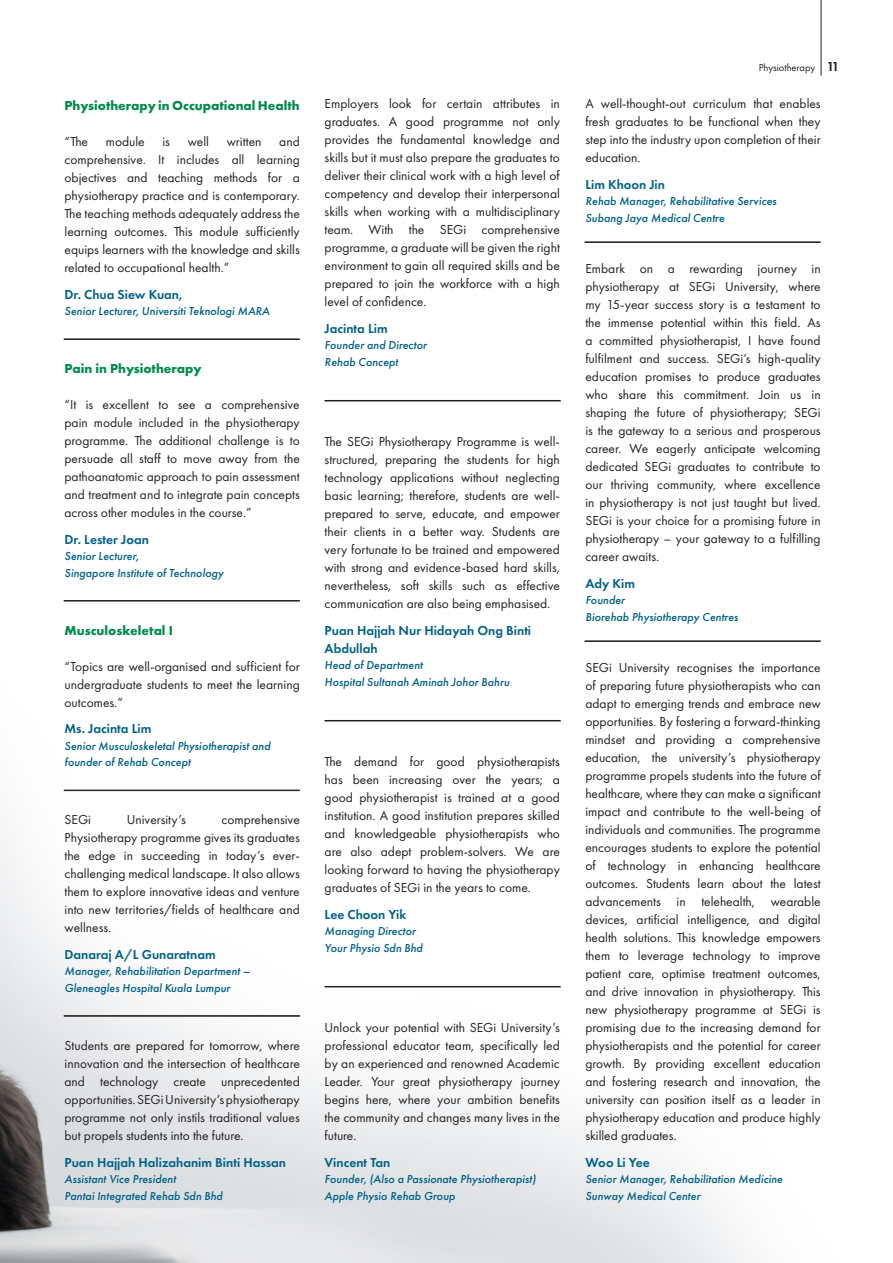
<style>
.page{position:relative;width:893px;height:1263px;background:#fff}
.page>*{position:absolute;margin:0;border:0;box-sizing:border-box;transform-origin:0 0}
.t1{font:13.5px/18px "Futura PT";color:#231f20;text-align:justify}
.t2{font:600 13.5px/18px "Futura PT";color:#006186}
.t3{font:700 13.5px "Futura PT";color:#008b4c}
.t4{font:italic 500 12px/16.5px "Futura PT";color:#006186}
.t5{font:10.5px "Futura PT";color:#231f20}
.s1{font-weight:600;font-size:13.5px}
</style>
<div class="page">
<hr style="left:821px;top:0;width:1px;height:76px;background:#231f20">
<img style="left:0;top:600px;width:821px;height:663px">
<hr style="left:64px;top:339px;width:236px;height:1px;background:#231f20">
<hr style="left:325px;top:400px;width:236px;height:1px;background:#231f20">
<hr style="left:325px;top:401px;width:236px;height:1px;background:#231f20">
<hr style="left:325px;top:720px;width:236px;height:1px;background:#231f20">
<hr style="left:325px;top:721px;width:236px;height:1px;background:#231f20">
<hr style="left:585px;top:641px;width:236px;height:1px;background:#231f20">
<hr style="left:585px;top:242px;width:236px;height:1px;background:#231f20">
<hr style="left:325px;top:986px;width:236px;height:1px;background:#231f20">
<hr style="left:325px;top:987px;width:236px;height:1px;background:#231f20">
<hr style="left:64px;top:600px;width:236px;height:1px;background:#231f20">
<hr style="left:64px;top:601px;width:236px;height:1px;background:#231f20">
<hr style="left:64px;top:790px;width:236px;height:1px;background:#231f20">
<hr style="left:64px;top:1015px;width:236px;height:1px;background:#231f20">
<hr style="left:64px;top:1016px;width:236px;height:1px;background:#231f20">
<p class="t3" style="left:65px;top:97px;width:237px">Physiotherapy in Occupational Health</p>
<p class="t1" style="left:65px;top:133px;width:25px">“The</p>
<p class="t1" style="left:106px;top:133px;width:41px">module</p>
<p class="t1" style="left:162px;top:133px;width:9px">is</p>
<p class="t1" style="left:188px;top:133px;width:23px">well</p>
<p class="t1" style="left:227px;top:133px;width:36px">written</p>
<p class="t1" style="left:65px;top:133px;width:237px;text-indent:215px">and comprehensive. It includes all learning objectives and teaching methods for a physiotherapy practice and is contemporary.<br>The teaching methods adequately address the learning outcomes. This module sufficiently equips learners with the knowledge and skills related to occupational health.”</p>
<p class="t2" style="left:65px;top:285px;width:120px">Dr. Chua Siew Kuan,</p>
<p class="t4" style="left:65px;top:303px;width:207px">Senior Lecturer, Universiti Teknologi MARA</p>
<p class="t3" style="left:65px;top:360px;width:138px">Pain in Physiotherapy</p>
<p class="t1" style="left:65px;top:396px;width:237px">“It is excellent to see a comprehensive pain module included in the physiotherapy programme. The additional challenge is to persuade all staff to move away from the pathoanatomic approach to pain assessment and treatment and to integrate pain concepts across other modules in the course.”</p>
<p class="t2" style="left:65px;top:530px;width:86px">Dr. Lester Joan</p>
<p class="t4" style="left:65px;top:548px;width:161px">Senior Lecturer,<br>Singapore Institute of Technology</p>
<p class="t3" style="left:65px;top:622px;width:110px">Musculoskeletal I</p>
<p class="t1" style="left:65px;top:657px;width:237px">“Topics are well-organised and sufficient for undergraduate students to meet the learning outcomes.”</p>
<p class="t2" style="left:65px;top:720px;width:88px">Ms. Jacinta Lim</p>
<p class="t4" style="left:65px;top:738px;width:207px">Senior Musculoskeletal Physiotherapist and founder of Rehab Concept</p>
<p class="t1" style="left:65px;top:811px;width:237px;text-indent:157px">comprehensive Physiotherapy programme gives its graduates the edge in succeeding in today’s ever&shy;challenging medical landscape. It also allows them to explore innovative ideas and venture into new territories/fields of healthcare and wellness.</p>
<p class="t2" style="left:65px;top:945px;width:153px">Danaraj A/L Gunaratnam</p>
<p class="t4" style="left:65px;top:963px;width:187px">Manager, Rehabilitation Department –</p>
<p class="t4" style="left:65px;top:980px;width:167px">Gleneagles Hospital Kuala Lumpur</p>
<p class="t1" style="left:65px;top:811px;width:28px">SEGi</p>
<p class="t1" style="left:127px;top:811px;width:61px">University’s</p>
<p class="t1" style="left:65px;top:1036px;width:237px">Students are prepared for tomorrow, where innovation and the intersection of healthcare and technology create unprecedented opportunities. SEGi University’s physiotherapy programme not only instils traditional values but propels students into the future.</p>
<p class="t2" style="left:65px;top:1153px;width:223px">Puan Hajjah Halizahanim Binti Hassan</p>
<p class="t4" style="left:65px;top:1171px;width:113px">Assistant Vice President</p>
<p class="t4" style="left:65px;top:1187px;width:160px">Pantai Integrated Rehab Sdn Bhd</p>
<p class="t1" style="left:325px;top:94px;width:237px">Employers look for certain attributes in graduates. A good programme not only provides the fundamental knowledge and skills but it must also prepare the graduates to deliver their clinical work with a high level of competency and develop their interpersonal skills when working with a multidisciplinary team. With the SEGi comprehensive programme, a graduate will be given the right environment to gain all required skills and be prepared to join the workforce with a high level of confidence.</p>
<p class="t2" style="left:325px;top:319px;width:65px">Jacinta Lim</p>
<p class="t4" style="left:325px;top:337px;width:104px">Founder and Director</p>
<p class="t4" style="left:325px;top:353px;width:75px">Rehab Concept</p>
<p class="t1" style="left:325px;top:432px;width:237px">The SEGi Physiotherapy Programme is well&shy;structured, preparing the students for high technology applications without neglecting basic learning; therefore, students are well&shy;prepared to serve, educate, and empower their clients in a better way. Students are very fortunate to be trained and empowered with strong and evidence-based hard skills, nevertheless, soft skills such as effective communication are also being emphasised.</p>
<p class="t2" style="left:325px;top:621px;width:208px">Puan Hajjah Nur Hidayah Ong Binti<br>Abdullah</p>
<p class="t4" style="left:325px;top:657px;width:100px">Head of Department</p>
<p class="t4" style="left:325px;top:673px;width:186px">Hospital Sultanah Aminah Johor Bahru</p>
<p class="t1" style="left:325px;top:752px;width:237px">The demand for good physiotherapists has been increasing over the years; a good physiotherapist is trained at a good institution. A good institution prepares skilled and knowledgeable physiotherapists who are also adept problem-solvers. We are looking forward to having the physiotherapy graduates of SEGi in the years to come.</p>
<p class="t2" style="left:325px;top:905px;width:83px">Lee Choon Yik</p>
<p class="t4" style="left:325px;top:923px;width:93px">Managing Director</p>
<p class="t4" style="left:325px;top:939px;width:100px">Your Physio Sdn Bhd</p>
<p class="t1" style="left:325px;top:1018px;width:237px">Unlock your potential with SEGi University’s professional educator team, specifically led by an experienced and renowned Academic Leader. Your great physiotherapy journey begins here, where your ambition benefits the community and changes many lives in the future.</p>
<p class="t2" style="left:325px;top:1153px;width:67px">Vincent Tan</p>
<p class="t4" style="left:325px;top:1171px;width:213px">Founder, (Also a Passionate Physiotherapist)</p>
<p class="t4" style="left:325px;top:1187px;width:132px">Apple Physio Rehab Group</p>
<p class="t5" style="left:759px;top:61px;width:82px">Physiotherapy <span class="s1">11</span></p>
<p class="t1" style="left:585px;top:94px;width:237px">A well-thought-out curriculum that enables fresh graduates to be functional when they step into the industry upon completion of their education.</p>
<p class="t2" style="left:585px;top:175px;width:81px">Lim Khoon Jin</p>
<p class="t4" style="left:585px;top:193px;width:193px">Rehab Manager, Rehabilitative Services</p>
<p class="t4" style="left:585px;top:209px;width:141px">Subang Jaya Medical Centre</p>
<p class="t1" style="left:585px;top:259px;width:237px">Embark on a rewarding journey in physiotherapy at SEGi University, where my 15-year success story is a testament to the immense potential within this field. As a committed physiotherapist, I have found fulfilment and success. SEGi’s high-quality education promises to produce graduates who share this commitment. Join us in shaping the future of physiotherapy; SEGi is the gateway to a serious and prosperous career. We eagerly anticipate welcoming dedicated SEGi graduates to contribute to our thriving community, where excellence in physiotherapy is not just taught but lived.<br>SEGi is your choice for a promising future in physiotherapy – your gateway to a fulfilling career awaits.</p>
<p class="t2" style="left:585px;top:574px;width:51px">Ady Kim</p>
<p class="t4" style="left:585px;top:592px;width:41px">Founder</p>
<p class="t4" style="left:585px;top:608px;width:154px">Biorehab Physiotherapy Centres</p>
<p class="t1" style="left:585px;top:658px;width:237px">SEGi University recognises the importance of preparing future physiotherapists who can adapt to emerging trends and embrace new opportunities. By fostering a forward-thinking mindset and providing a comprehensive education, the university’s physiotherapy programme propels students into the future of healthcare, where they can make a significant impact and contribute to the well-being of individuals and communities. The programme encourages students to explore the potential of technology in enhancing healthcare outcomes. Students learn about the latest advancements in telehealth, wearable devices, artificial intelligence, and digital health solutions. This knowledge empowers them to leverage technology to improve patient care, optimise treatment outcomes, and drive innovation in physiotherapy. This new physiotherapy programme at SEGi is promising due to the increasing demand for physiotherapists and the potential for career growth. By providing excellent education and fostering research and innovation, the university can position itself as a leader in physiotherapy education and produce highly skilled graduates.</p>
<p class="t2" style="left:585px;top:1153px;width:66px">Woo Li Yee</p>
<p class="t4" style="left:585px;top:1171px;width:199px">Senior Manager, Rehabilitation Medicine</p>
<p class="t4" style="left:585px;top:1187px;width:116px">Sunway Medical Center</p>
</div>
